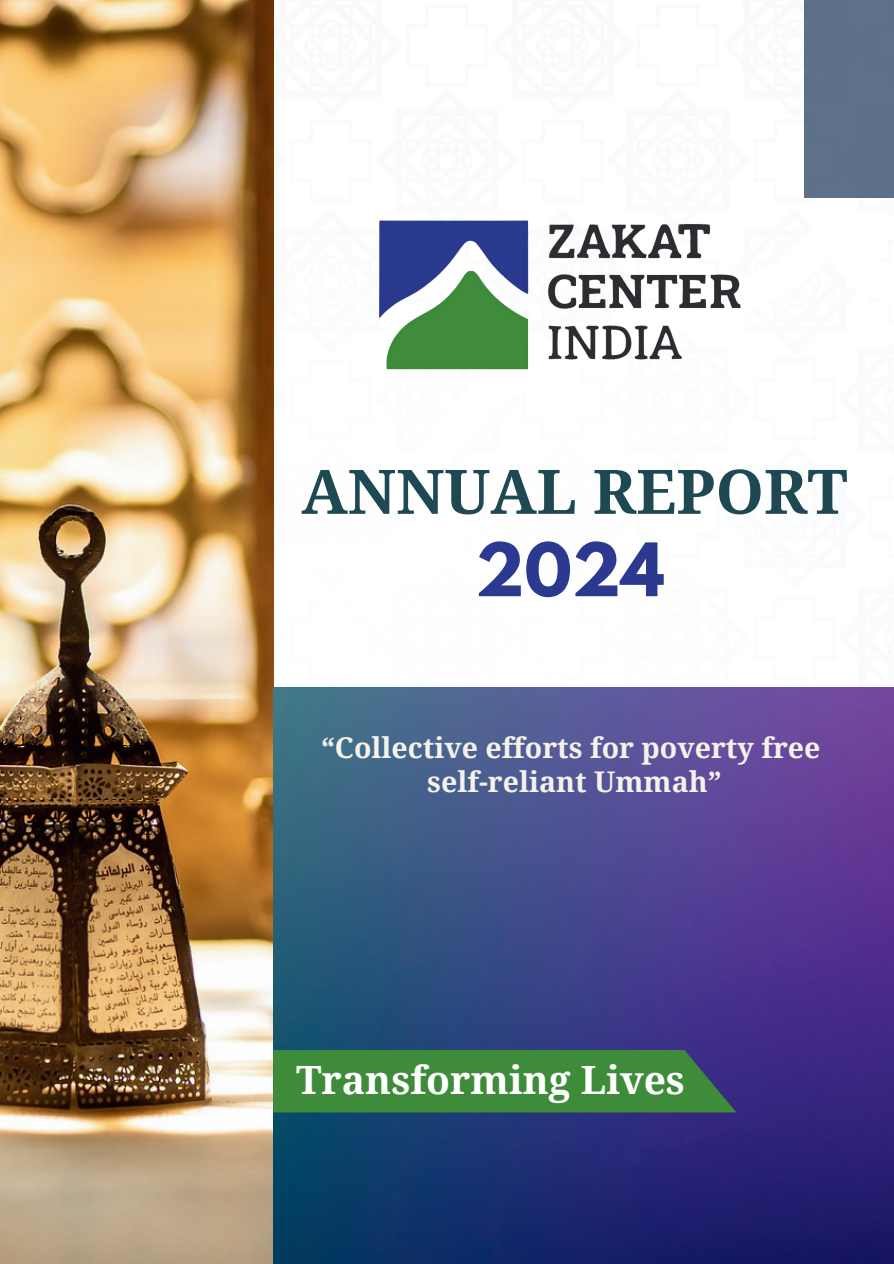
<style>
.page{position:relative;width:894px;height:1264px;background:#fff}
.page>*{position:absolute;margin:0;border:0;box-sizing:border-box;transform-origin:0 0}
.t1{font:700 65.25px "League Spartan";color:#2b3a90}
.t2{font:700 61.35px "Droid Serif";color:#1f4952}
.t3{font:700 39px "Droid Serif";color:#fff}
.t4{font:700 28.5px/33.8px "Droid Serif";color:#f5f2eb;text-align:center}
</style>
<div class="page">
<img style="left:0;top:0;width:273px;height:1263px">
<div style="left:804px;top:0;width:89px;height:198px;background:#5f718a"></div>
<img style="left:379px;top:220px;width:362px;height:150px">
<img style="left:273px;top:687px;width:620px;height:576px">
<div style="left:273px;top:1050px;width:463px;height:62px;background:#3e8b3a"></div>
<h2 class="t2" style="left:301px;top:449px;width:547px">ANNUAL REPORT</h2>
<h1 class="t1" style="left:475px;top:518px;width:191px">2024</h1>
<p class="t4" style="left:321px;top:730px;width:501px">“Collective efforts for poverty free self-reliant Ummah”</p>
<h3 class="t3" style="left:296px;top:1053px;width:390px">Transforming Lives</h3>
</div>
